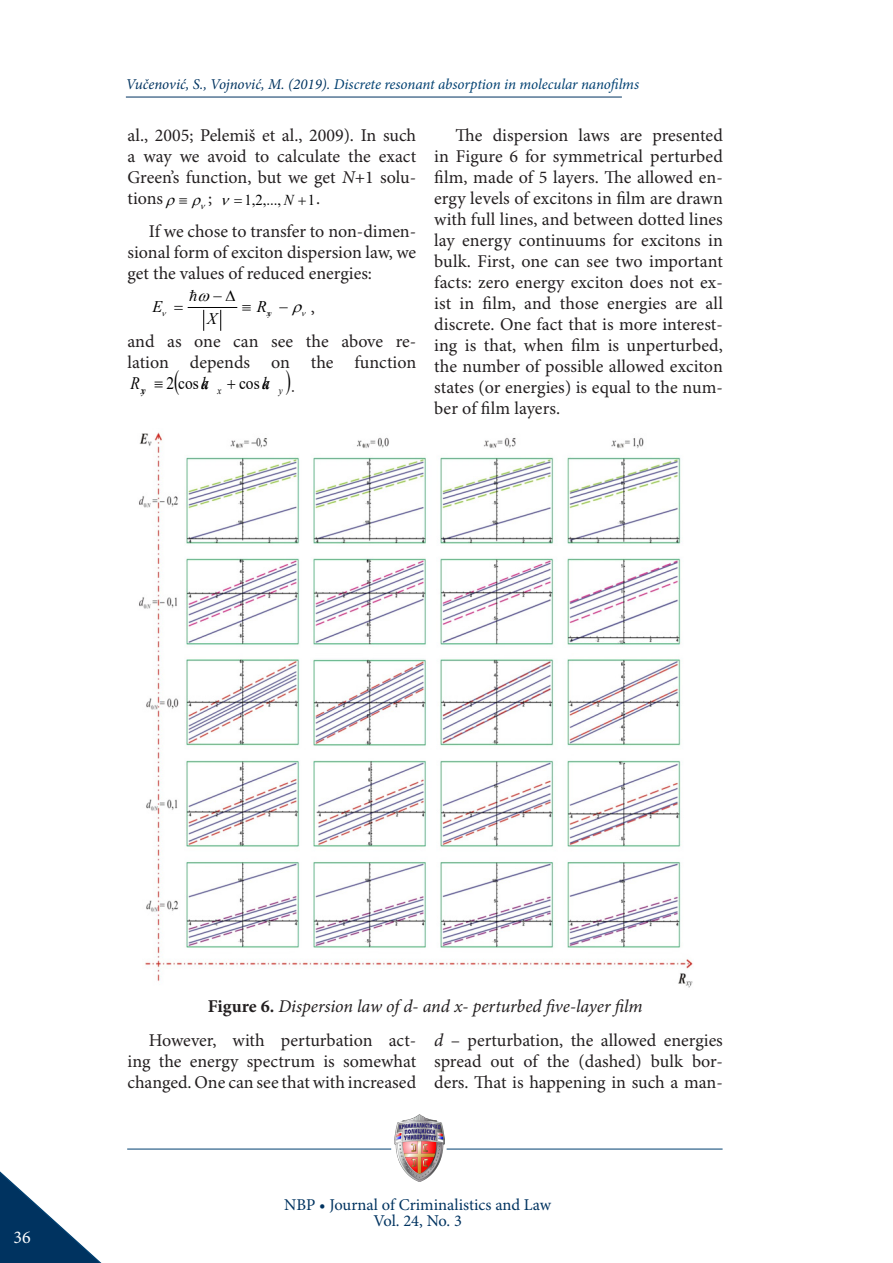
<style>
.page{position:relative;width:893px;height:1263px;background:#fff}
.page>*{position:absolute;margin:0;border:0;box-sizing:border-box;transform-origin:0 0}
.t1{font:18px/21px "Minion Pro";color:#231f20;text-align:justify}
.Slike{font:italic 18px "Minion Pro";letter-spacing:-.005em;color:#231f20}
.t2{font:18px "Minion Pro";color:#fff}
.t3{font:17.4px "Times New Roman";color:#000;scale:.89 1}
.t4{font:16.5px/16.5px "Minion Pro";color:#003360;text-align:center}
.t5{font:italic 16.2px "Times New Roman";color:#000}
.t6{font:15.15px "Times New Roman";color:#000}
.t7{font:italic 15px "Minion Pro";letter-spacing:-.005em;color:#004071}
.t8{font:italic 10.2px "Times New Roman";color:#000;scale:.89 1}
.t9{font:italic 8.1px "Times New Roman";color:#000}
.s1{color:#003360}
.s2{font-style:italic}
.s3{font-weight:700;font-style:normal}
</style>
<div class="page">
<img style="left:394px;top:1114px;width:50px;height:67px">
<hr style="left:127px;top:1149px;width:264px;height:1px;background:#004071">
<hr style="left:447px;top:1149px;width:276px;height:1px;background:#004071">
<hr style="left:126px;top:97px;width:496px;height:1px;background:#003360">
<svg style="left:0;top:1171px;width:102px;height:92px"></svg>
<svg style="left:203px;top:310px;width:1px;height:20px"></svg>
<svg style="left:220px;top:310px;width:1px;height:20px"></svg>
<hr style="left:188px;top:307px;width:49px;height:1px;background:#000">
<img style="left:139px;top:432px;width:554px;height:556px">
<p class="t7" style="left:126px;top:74px;width:515px"><span class="s1">Vučenović, S., Vojnović, M. (2019).</span> Discrete resonant absorption in molecular nanofilms</p>
<p class="t1" style="left:128px;top:125px;width:290px">al., 2005; Pelemiš et al., 2009). In such a way we avoid to calculate the exact Green’s function, but we get <span class="s2">N</span>+1 solu&shy;tions</p>
<p class="t1" style="left:208px;top:188px;width:6px">;</p>
<p class="t6" style="left:244px;top:189px;width:72px">1,2,..., <span class="s2">N</span> 1</p>
<p class="t1" style="left:316px;top:188px;width:6px">.</p>
<p class="t1" style="left:128px;top:222px;width:290px;text-indent:21px">If we chose to transfer to non-dimen&shy;sional form of exciton dispersion law, we get the values of reduced energies:</p>
<p class="t9" style="left:257px;top:307px;width:17px"><sup>R</sup>xy</p>
<p class="t5" style="left:207px;top:308px;width:11px">X</p>
<p class="t5" style="left:152px;top:295px;width:11px">E</p>
<p class="t1" style="left:311px;top:298px;width:6px">,</p>
<p class="t1" style="left:128px;top:331px;width:290px">and as one can see the above re&shy;lation depends on the function</p>
<p class="t8" style="left:141px;top:383px;width:7px">xy</p>
<p class="t8" style="left:217px;top:383px;width:6px">x</p>
<p class="t8" style="left:279px;top:383px;width:6px">y</p>
<p class="t3" style="left:130px;top:371px;width:90px"><span class="s2">R</span> ≡2cos<span class="s2">ak</span></p>
<p class="t3" style="left:239px;top:371px;width:36px">cos <span class="s2">ak</span></p>
<p class="t1" style="left:291px;top:384px;width:5px">.</p>
<p class="t1" style="left:434px;top:125px;width:290px;text-indent:21px">The dispersion laws are presented in Figure 6 for symmetrical perturbed film, made of 5 layers. The allowed en&shy;ergy levels of excitons in film are drawn with full lines, and between dotted lines lay energy continuums for excitons in bulk. First, one can see two important facts: zero energy exciton does not ex&shy;ist in film, and those energies are all discrete. One fact that is more interest&shy;ing is that, when film is unperturbed, the number of possible allowed exciton states (or energies) is equal to the num&shy;ber of film layers.</p>
<p class="t2" style="left:14px;top:1226px;width:19px">36</p>
<p class="Slike" style="left:208px;top:994px;width:436px"><span class="s3">Figure 6.</span> Dispersion law of d- and x- perturbed five-layer film</p>
<p class="t1" style="left:128px;top:1031px;width:290px;text-indent:21px">However, with perturbation act&shy;ing the energy spectrum is somewhat changed. One can see that with increased</p>
<p class="t1" style="left:434px;top:1031px;width:290px"><span class="s2">d</span> – perturbation, the allowed energies spread out of the (dashed) bulk bor&shy;ders. That is happening in such a man-</p>
<p class="t4" style="left:284px;top:1197px;width:268px">NBP • Journal of Criminalistics and Law<br>Vol. 24, No. 3</p>
</div>
